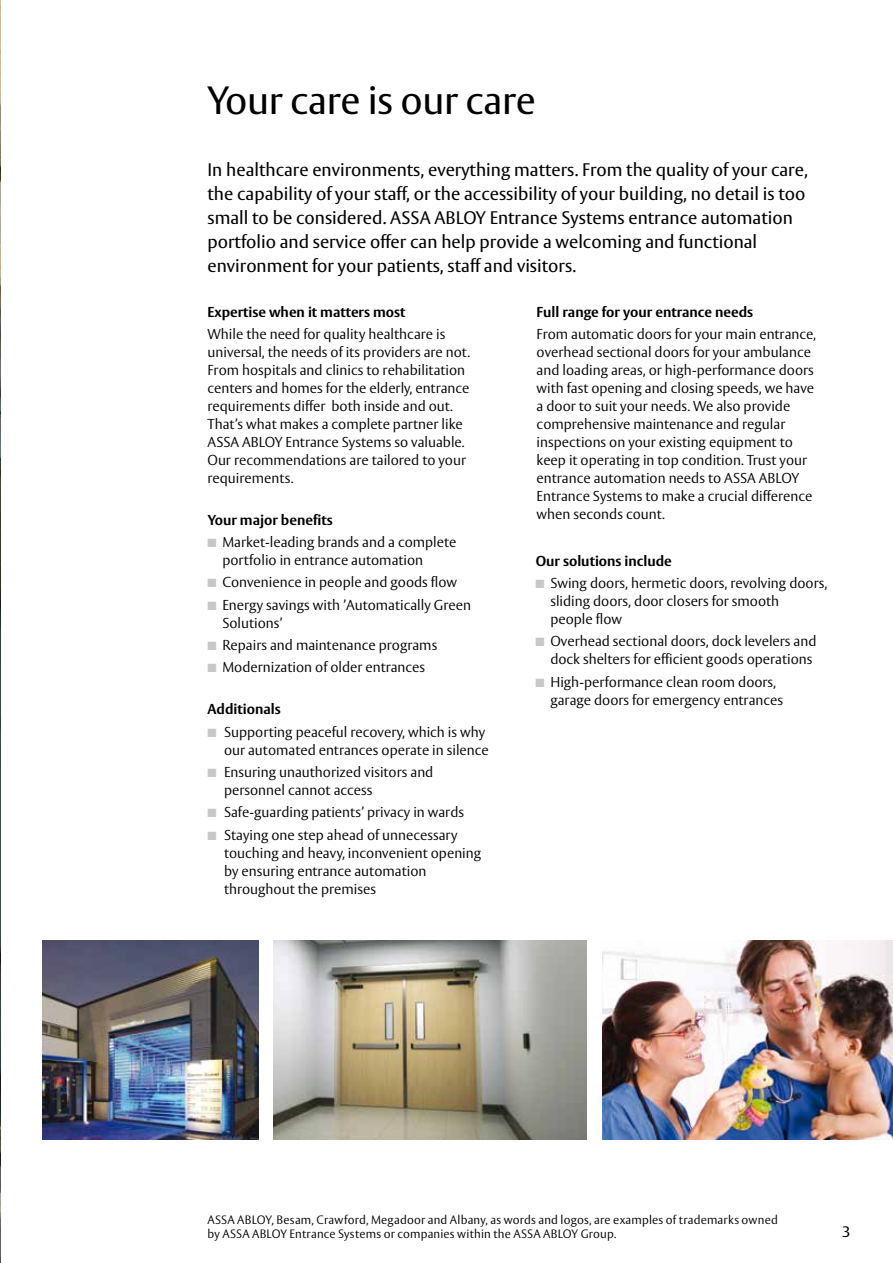
<style>
.page{position:relative;width:893px;height:1263px;background:#fff}
.page>*{position:absolute;margin:0;border:0;box-sizing:border-box;transform-origin:0 0}
.t1{font:39px "ASSA Vesta";letter-spacing:-.01em;color:#000}
.t2{font:18px/24px "ASSA Vesta";color:#000}
.t3{font:15px "ASSA Vesta";color:#000}
.t4{font:300 14.25px/18px "ASSA Vesta";color:#000}
.t5{font:700 14.25px "ASSA Vesta";color:#000}
.t6{font:300 12px/14.4px "ASSA Vesta";letter-spacing:.015em;color:#000}
.s1{color:#c6c7c8}
</style>
<div class="page">
<img style="left:0;top:0;width:1px;height:1263px">
<img style="left:43px;top:940px;width:215px;height:200px">
<img style="left:603px;top:941px;width:290px;height:199px">
<img style="left:273px;top:941px;width:313px;height:199px">
<h1 class="t1" style="left:207px;top:76px;width:330px">Your care is our care</h1>
<p class="t2" style="left:207px;top:158px;width:602px">In healthcare environments, everything matters. From the quality of your care, the capability of your staff, or the accessibility of your building, no detail is too small to be considered. ASSA ABLOY Entrance Systems entrance automation portfolio and service offer can help provide a welcoming and functional environment for your patients, staff and visitors.</p>
<p class="t5" style="left:207px;top:303px;width:199px">Expertise when it matters most</p>
<p class="t4" style="left:207px;top:326px;width:264px">While the need for quality healthcare is universal, the needs of its providers are not.<br>From hospitals and clinics to rehabilitation centers and homes for the elderly, entrance requirements differ both inside and out.<br>That’s what makes a complete partner like ASSA ABLOY Entrance Systems so valuable.<br>Our recommendations are tailored to your requirements.</p>
<p class="t5" style="left:537px;top:303px;width:218px">Full range for your entrance needs</p>
<p class="t4" style="left:537px;top:326px;width:281px">From automatic doors for your main entrance, overhead sectional doors for your ambulance and loading areas, or high-performance doors with fast opening and closing speeds, we have a door to suit your needs. We also provide comprehensive maintenance and regular inspections on your existing equipment to keep it operating in top condition. Trust your entrance automation needs to ASSA ABLOY Entrance Systems to make a crucial difference when seconds count.</p>
<p class="t5" style="left:208px;top:511px;width:126px">Your major benefits</p>
<p class="t4" style="left:222px;top:534px;width:236px;text-indent:-15px"><span class="s1">■</span> Market-leading brands and a complete portfolio in entrance automation</p>
<p class="t4" style="left:207px;top:574px;width:251px"><span class="s1">■</span> Convenience in people and goods flow</p>
<p class="t4" style="left:222px;top:596px;width:250px;text-indent:-15px"><span class="s1">■</span> Energy savings with ’Automatically Green<br>Solutions’</p>
<p class="t4" style="left:207px;top:636px;width:231px"><span class="s1">■</span> Repairs and maintenance programs</p>
<p class="t4" style="left:207px;top:659px;width:219px"><span class="s1">■</span> Modernization of older entrances</p>
<p class="t5" style="left:208px;top:700px;width:75px">Additionals</p>
<p class="t4" style="left:207px;top:724px;width:283px;text-align:right"><span class="s1">■</span> Supporting peaceful recovery, which is why our automated entrances operate in silence</p>
<p class="t4" style="left:224px;top:764px;width:211px;text-indent:-16px"><span class="s1">■</span> Ensuring unauthorized visitors and personnel cannot access</p>
<p class="t4" style="left:207px;top:804px;width:258px"><span class="s1">■</span> Safe-guarding patients’ privacy in wards</p>
<p class="t4" style="left:224px;top:826px;width:259px;text-indent:-16px"><span class="s1">■</span> Staying one step ahead of unnecessary touching and heavy, inconvenient opening by ensuring entrance automation throughout the premises</p>
<p class="t5" style="left:536px;top:552px;width:138px">Our solutions include</p>
<p class="t4" style="left:550px;top:575px;width:278px;text-indent:-15px"><span class="s1">■</span> Swing doors, hermetic doors, revolving doors, sliding doors, door closers for smooth<br>people flow</p>
<p class="t4" style="left:535px;top:633px;width:282px;text-align:right"><span class="s1">■</span> Overhead sectional doors, dock levelers and dock shelters for efficient goods operations</p>
<p class="t4" style="left:550px;top:673px;width:234px;text-indent:-15px"><span class="s1">■</span> High-performance clean room doors, garage doors for emergency entrances</p>
<p class="t6" style="left:207px;top:1212px;width:572px">ASSA ABLOY, Besam, Crawford, Megadoor and Albany, as words and logos, are examples of trademarks owned by ASSA ABLOY Entrance Systems or companies within the ASSA ABLOY Group.</p>
<p class="t3" style="left:842px;top:1223px;width:10px">3</p>
</div>
